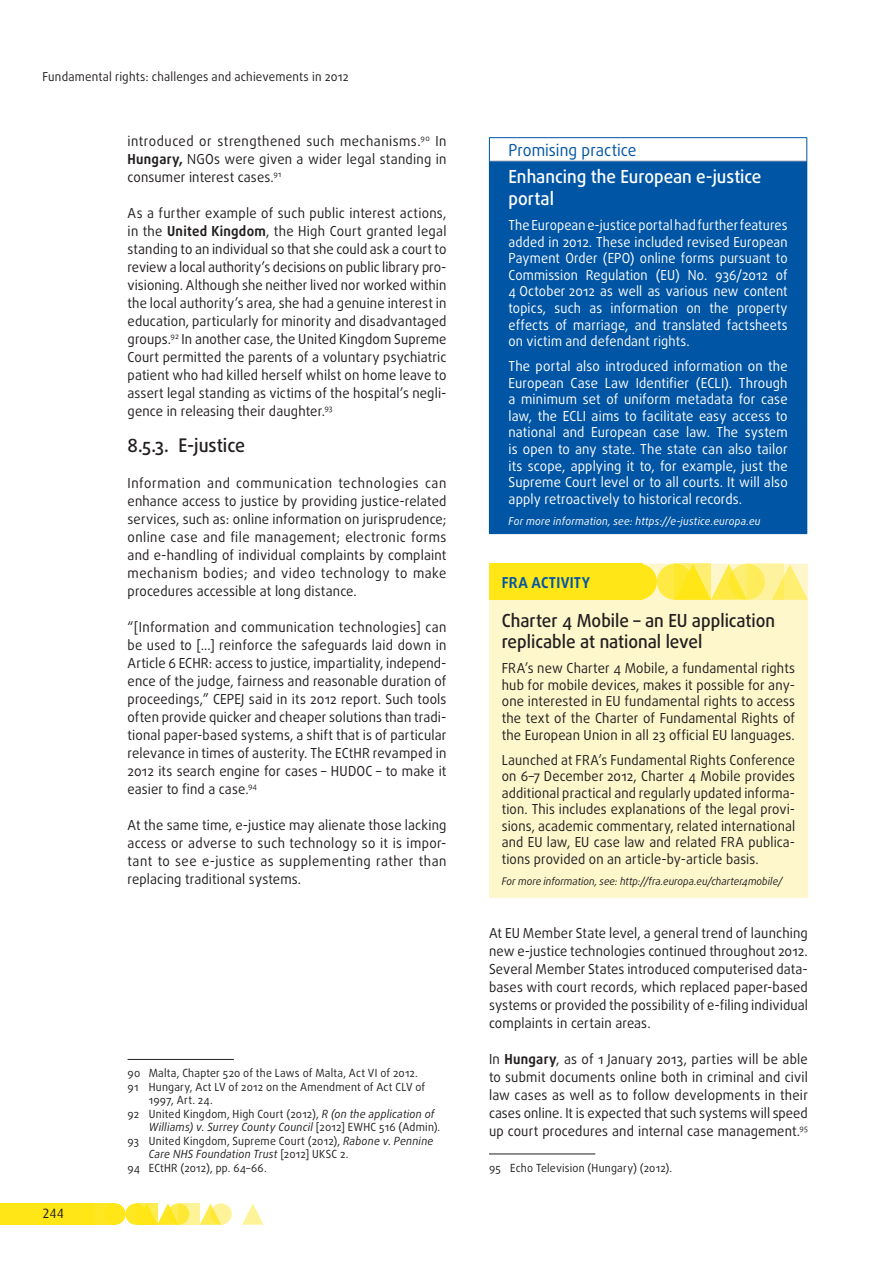
<style>
.page{position:relative;width:893px;height:1263px;background:#fff}
.page>*{position:absolute;margin:0;border:0;box-sizing:border-box;transform-origin:0 0}
.title_1_1_1{font:500 18.75px "Daxline Pro";color:#231f20;scale:.95 1}
.FRA_ACTIVITY_title{font:500 18px/21.6px "Daxline Pro";color:#231f20;scale:.95 1}
.PROMISING_title{font:500 18px/21.6px "Daxline Pro";color:#fff;scale:.95 1}
.PROMISING_super{font:16.5px "Daxline Pro";color:#0155a5;scale:.95 1}
.t1{font:700 15px "Daxline Pro";letter-spacing:.025em;color:#0155a5;scale:.95 1}
.body{font:13.8px/18px "Daxline Pro";letter-spacing:.01em;color:#231f20;text-align:justify;scale:.95 1}
.PROMISING_body{font:13.8px/16.5px "Daxline Pro";letter-spacing:.01em;color:#fff;text-align:justify;scale:.95 1}
.PROMISING_body-2{font:13.8px/16.5px "Daxline Pro";letter-spacing:.01em;color:#fff;text-align:justify;scale:.93 1}
.FRA_ACTIVITY_body{font:13.8px/16.5px "Daxline Pro";letter-spacing:.01em;color:#231f20;text-align:justify;scale:.94 1}
.FRA_ACTIVITY_body-2{font:13.8px/16.5px "Daxline Pro";letter-spacing:.01em;color:#231f20;text-align:justify;scale:.95 1}
.t2{font:13.5px "Dax";color:#231f20}
.t3{font:12.3px "Daxline Pro";letter-spacing:.015em;color:#231f20;scale:.95 1}
.footnote_caption{font:11.25px/13.5px "Daxline Pro";letter-spacing:.02em;color:#231f20;scale:.95 1}
.PROMISING_more_info{font:italic 10.8px "Daxline Pro";letter-spacing:.02em;color:#fff;scale:.95 1}
.FRA_ACTIVITY_more_in{font:italic 10.5px "Daxline Pro";color:#231f20;scale:.95 1}
.s1{font-weight:700}
.s2{font-style:italic}
</style>
<div class="page">
<div style="left:0;top:1203px;width:94px;height:22px;background:#ffe616"></div>
<svg style="left:125px;top:1203px;width:22px;height:22px"></svg>
<div style="left:94px;top:1203px;width:21px;height:22px;background:#ffe724"></div>
<svg style="left:200px;top:1203px;width:18px;height:22px"></svg>
<svg style="left:242px;top:1203px;width:21px;height:22px"></svg>
<div style="left:104px;top:1203px;width:21px;height:22px;background:#ffe616;border-radius:50%"></div>
<svg style="left:157px;top:1203px;width:18px;height:22px"></svg>
<svg style="left:168px;top:1203px;width:21px;height:22px"></svg>
<svg style="left:210px;top:1203px;width:22px;height:22px"></svg>
<svg style="left:136px;top:1203px;width:21px;height:22px"></svg>
<svg style="left:179px;top:1203px;width:21px;height:22px"></svg>
<hr style="left:128px;top:1059px;width:106px;height:1px;background:#231f20">
<div style="left:489px;top:161px;width:318px;height:373px;background:#0155a5"></div>
<hr style="left:490px;top:160px;width:316px;height:1px;background:#c7c8ca">
<hr style="left:489px;top:137px;width:318px;height:1px;background:#0155a5">
<svg style="left:489px;top:138px;width:1px;height:23px"></svg>
<svg style="left:806px;top:138px;width:1px;height:23px"></svg>
<div style="left:489px;top:564px;width:319px;height:334px;background:#fef7cc"></div>
<div style="left:657px;top:564px;width:36px;height:36px;background:linear-gradient(to bottom,#feea43,#feea44);border-radius:50%"></div>
<div style="left:489px;top:564px;width:153px;height:36px;background:#ffe616"></div>
<svg style="left:783px;top:564px;width:25px;height:36px"></svg>
<div style="left:621px;top:564px;width:36px;height:36px;background:#ffe616;border-radius:50%"></div>
<svg style="left:711px;top:564px;width:32px;height:36px"></svg>
<svg style="left:729px;top:564px;width:36px;height:36px"></svg>
<svg style="left:675px;top:564px;width:36px;height:36px"></svg>
<svg style="left:747px;top:564px;width:36px;height:36px"></svg>
<hr style="left:489px;top:1153px;width:106px;height:1px;background:#231f20">
<p class="t3" style="left:43px;top:68px;width:324px">Fundamental rights: challenges and achievements in 2012</p>
<p class="body" style="left:128px;top:132px;width:337px">introduced or strengthened such mechanisms.<sup>90</sup> In <span class="s1">Hungary,</span> NGOs were given a wider legal standing in consumer interest cases.<sup>91</sup></p>
<p class="body" style="left:128px;top:204px;width:337px">As a further example of such public interest actions, in the <span class="s1">United Kingdom</span>, the High Court granted legal standing to an individual so that she could ask a court to review a local authority’s decisions on public library pro‑ visioning. Although she neither lived nor worked within the local authority’s area, she had a genuine interest in education, particularly for minority and disadvantaged groups.<sup>92</sup> In another case, the United Kingdom Supreme Court permitted the parents of a voluntary psychiatric patient who had killed herself whilst on home leave to assert legal standing as victims of the hospital’s negli‑ gence in releasing their daughter.<sup>93</sup></p>
<p class="title_1_1_1" style="left:128px;top:432px;width:125px">8.5.3. E‑justice</p>
<p class="body" style="left:128px;top:474px;width:337px">Information and communication technologies can enhance access to justice by providing justice‑related services, such as: online information on jurisprudence; online case and file management; electronic forms and e‑handling of individual complaints by complaint mechanism bodies; and video technology to make procedures accessible at long distance.</p>
<p class="body" style="left:128px;top:618px;width:337px">“[Information and communication technologies] can be used to […] reinforce the safeguards laid down in Article 6 ECHR: access to justice, impartiality, independ‑ ence of the judge, fairness and reasonable duration of proceedings,” CEPEJ said in its 2012 report. Such tools often provide quicker and cheaper solutions than tradi‑ tional paper‑based systems, a shift that is of particular relevance in times of austerity. The ECtHR revamped in 2012 its search engine for cases – HUDOC – to make it easier to find a case.<sup>94</sup></p>
<p class="body" style="left:128px;top:816px;width:337px">At the same time, e‑justice may alienate those lacking access or adverse to such technology so it is impor‑ tant to see e‑justice as supplementing rather than replacing traditional systems.</p>
<p class="t2" style="left:43px;top:1206px;width:23px">244</p>
<p class="footnote_caption" style="left:128px;top:1066px;width:307px">90 Malta, Chapter 520 of the Laws of Malta, Act VI of 2012.</p>
<p class="footnote_caption" style="left:149px;top:1080px;width:293px;text-indent:-21px">91 Hungary, Act LV of 2012 on the Amendment of Act CLV of<br>1997, Art. 24.</p>
<p class="footnote_caption" style="left:149px;top:1107px;width:308px;text-indent:-21px">92 United Kingdom, High Court (2012), <span class="s2">R (on the application of<br>Williams) v. Surrey County Council</span> [2012] EWHC 516 (Admin).</p>
<p class="footnote_caption" style="left:149px;top:1134px;width:301px;text-indent:-21px">93 United Kingdom, Supreme Court (2012), <span class="s2">Rabone v. Pennine<br>Care NHS Foundation Trust</span> [2012] UKSC 2.</p>
<p class="footnote_caption" style="left:128px;top:1161px;width:148px">94 ECtHR (2012), pp. 64–66.</p>
<p class="PROMISING_super" style="left:508px;top:139px;width:136px">Promising practice</p>
<p class="PROMISING_title" style="left:508px;top:166px;width:268px">Enhancing the European e‑justice portal</p>
<p class="PROMISING_body-2" style="left:508px;top:217px;width:302px">The European e‑justice portal had further features added in 2012. These included revised European Payment Order (EPO) online forms pursuant to Commission Regulation (EU) No. 936/2012 of 4 October 2012 as well as various new content topics, such as information on the property effects of marriage, and translated factsheets on victim and defendant rights.</p>
<p class="PROMISING_body" style="left:508px;top:358px;width:295px">The portal also introduced information on the European Case Law Identifier (ECLI). Through a minimum set of uniform metadata for case law, the ECLI aims to facilitate easy access to national and European case law. The system is open to any state. The state can also tailor its scope, applying it to, for example, just the Supreme Court level or to all courts. It will also apply retroactively to historical records.</p>
<p class="PROMISING_more_info" style="left:508px;top:514px;width:267px">For more information, see: https://e‑justice.europa.eu</p>
<p class="t1" style="left:502px;top:572px;width:94px">FRA ACTIVITY</p>
<p class="FRA_ACTIVITY_title" style="left:502px;top:609px;width:289px">Charter 4 Mobile – an EU application replicable at national level</p>
<p class="FRA_ACTIVITY_body-2" style="left:502px;top:660px;width:310px">FRA’s new Charter 4 Mobile, a fundamental rights hub for mobile devices, makes it possible for any‑ one interested in EU fundamental rights to access the text of the Charter of Fundamental Rights of the European Union in all 23 official EU languages.</p>
<p class="FRA_ACTIVITY_body" style="left:502px;top:751px;width:314px">Launched at FRA’s Fundamental Rights Conference on 6–7 December 2012, Charter 4 Mobile provides additional practical and regularly updated informa‑ tion. This includes explanations of the legal provi‑ sions, academic commentary, related international and EU law, EU case law and related FRA publica‑ tions provided on an article‑by‑article basis.</p>
<p class="FRA_ACTIVITY_more_in" style="left:502px;top:874px;width:297px">For more information, see: http://fra.europa.eu/charter4mobile/</p>
<p class="body" style="left:489px;top:924px;width:337px">At EU Member State level, a general trend of launching new e‑justice technologies continued throughout 2012.<br>Several Member States introduced computerised data‑ bases with court records, which replaced paper‑based systems or provided the possibility of e‑filing individual complaints in certain areas.</p>
<p class="body" style="left:489px;top:1050px;width:337px">In <span class="s1">Hungary</span>, as of 1 January 2013, parties will be able to submit documents online both in criminal and civil law cases as well as to follow developments in their cases online. It is expected that such systems will speed up court procedures and internal case management.<sup>95</sup></p>
<p class="footnote_caption" style="left:489px;top:1161px;width:194px">95 Echo Television (Hungary) (2012).</p>
</div>
